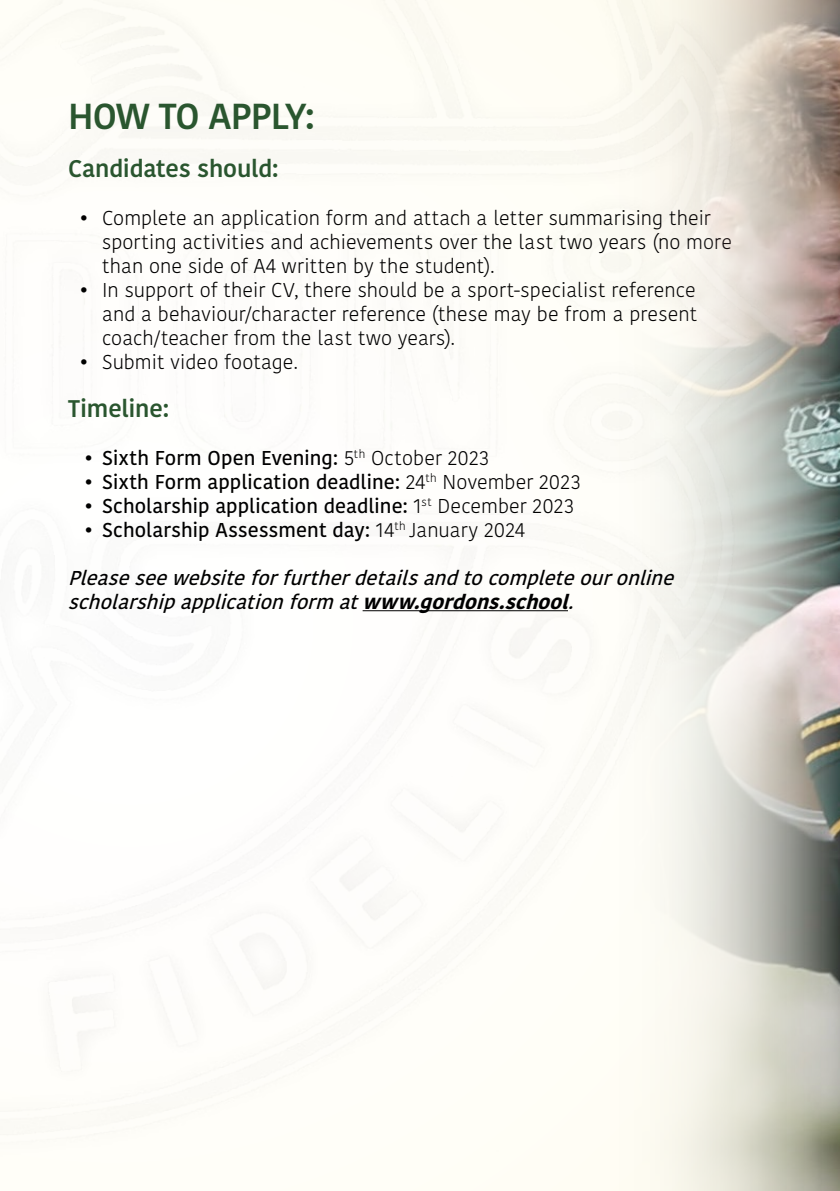
<style>
.page{position:relative;width:840px;height:1191px;background:#fff}
.page>*{position:absolute;margin:0;border:0;box-sizing:border-box;transform-origin:0 0}
.t1{font:600 36px "Kohinoor Bangla";letter-spacing:-.03em;color:#2a562f}
.t2{font:600 24px "Kohinoor Bangla";letter-spacing:-.01em;color:#2a562f}
.t3{font:300 20px/24px "Kohinoor Bangla";color:#000}
.t4{font:500 20px "Kohinoor Bangla";color:#000}
.t5{font:italic 500 20px/24px "Kohinoor Bangla";color:#000}
.s1{font-weight:300}
.s2{font-weight:700}
</style>
<div class="page">
<img style="left:0;top:0;width:586px;height:1191px">
<hr style="left:362px;top:610px;width:205px;height:1px;background:#000">
<img style="left:586px;top:0;width:253px;height:1191px">
<h1 class="t1" style="left:68px;top:86px;width:248px">HOW TO APPLY:</h1>
<p class="t2" style="left:68px;top:148px;width:212px">Candidates should:</p>
<p class="t3" style="left:102px;top:205px;width:631px;text-indent:-23px">• Complete an application form and attach a letter summarising their sporting activities and achievements over the last two years (no more than one side of A4 written by the student).</p>
<p class="t3" style="left:102px;top:277px;width:596px;text-align:justify;text-indent:-23px">• In support of their CV, there should be a sport-specialist reference and a behaviour/character reference (these may be from a present coach/teacher from the last two years).</p>
<p class="t3" style="left:79px;top:349px;width:220px">• Submit video footage.</p>
<p class="t2" style="left:68px;top:388px;width:102px">Timeline:</p>
<p class="t4" style="left:84px;top:441px;width:406px">• Sixth Form Open Evening: <span class="s1">5</span><sup>th</sup> <span class="s1">October 2023</span></p>
<p class="t4" style="left:84px;top:465px;width:498px">• Sixth Form application deadline: <span class="s1">24</span><sup>th</sup> <span class="s1">November 2023</span></p>
<p class="t4" style="left:84px;top:489px;width:491px">• Scholarship application deadline: <span class="s1">1</span><sup>st</sup> <span class="s1">December 2023</span></p>
<p class="t4" style="left:84px;top:513px;width:442px">• Scholarship Assessment day: <span class="s1">14</span><sup>th</sup> <span class="s1">January 2024</span></p>
<p class="t5" style="left:68px;top:565px;width:614px">Pleaseseewebsiteforfurtherdetailsandtocompleteouronline scholarshipapplicationform at<span class="s2">www.gordons.school</span>.</p>
</div>
